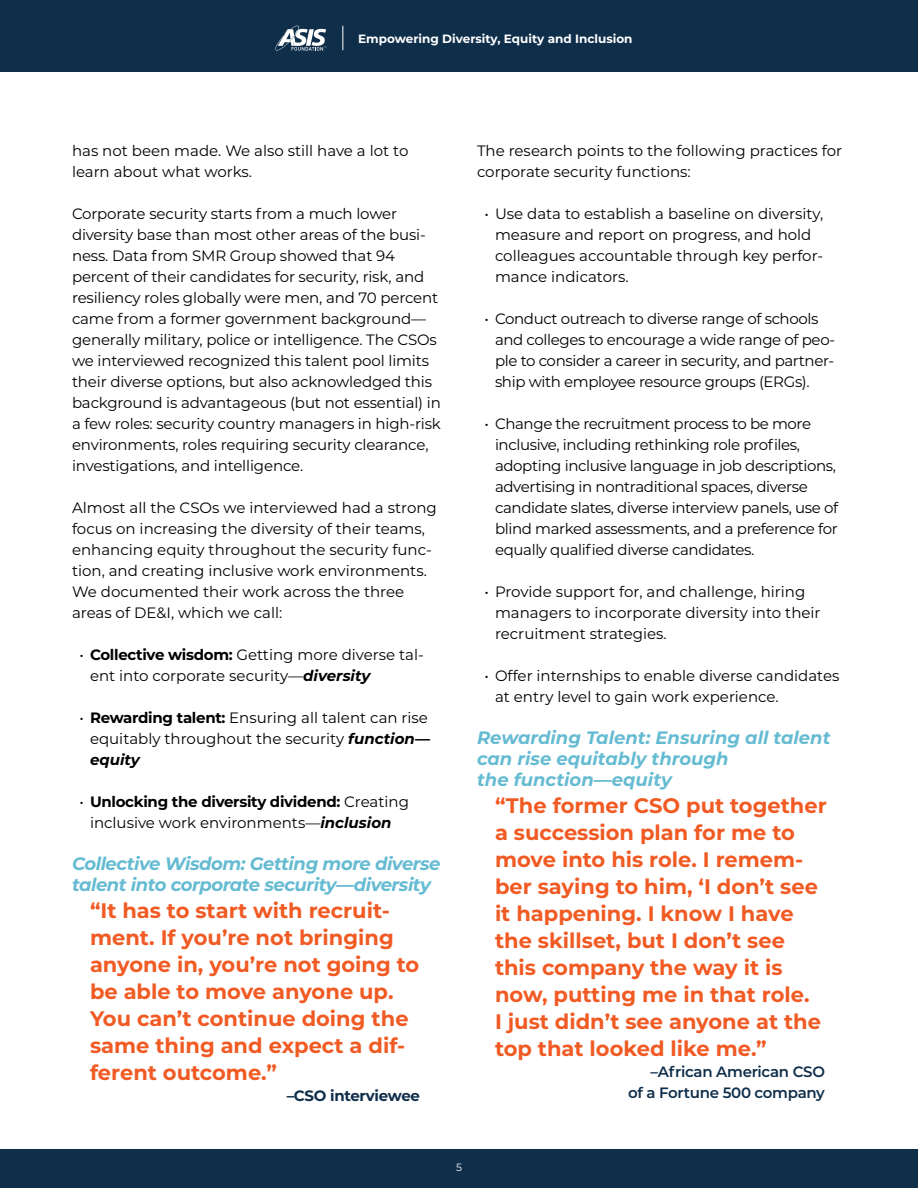
<style>
.page{position:relative;width:918px;height:1188px;background:#fff}
.page>*{position:absolute;margin:0;border:0;box-sizing:border-box;transform-origin:0 0}
.t1{font:700 21px/27px "Montserrat";color:#f15a23}
.t2{font:italic 700 18px/21px "Montserrat";color:#65bbd2}
.t3{font:italic 700 18px/21px "Montserrat";letter-spacing:-.02em;color:#65bbd2}
.t4{font:15px/21px "Montserrat";letter-spacing:-.01em;color:#000}
.t5{font:600 15px/21px "Montserrat";letter-spacing:-.02em;color:#0f2e4a;text-align:right}
.t6{font:700 15px "Montserrat";letter-spacing:-.02em;color:#0f2e4a}
.t7{font:700 12px "Montserrat";color:#fff}
.t8{font:10.5px "Montserrat";color:#fff}
.s1{font-weight:700}
.s2{font-weight:700;font-style:italic}
</style>
<div class="page">
<div style="left:0;top:1149px;width:918px;height:39px;background:#0f2e4a"></div>
<div style="left:0;top:0;width:918px;height:72px;background:#0f2e4a"></div>
<svg style="left:275px;top:26px;width:51px;height:25px"></svg>
<svg style="left:342px;top:26px;width:1px;height:24px"></svg>
<p class="t7" style="left:358px;top:30px;width:276px">Empowering Diversity, Equity and Inclusion</p>
<p class="t4" style="left:72px;top:140px;width:338px">has not been made. We also still have a lot to learn about what works.</p>
<p class="t4" style="left:72px;top:203px;width:371px">Corporate security starts from a much lower diversity base than most other areas of the busi&shy;ness. Data from SMR Group showed that 94 percent of their candidates for security, risk, and resiliency roles globally were men, and 70 percent came from a former government background— generally military, police or intelligence. The CSOs we interviewed recognized this talent pool limits their diverse options, but also acknowledged this background is advantageous (but not essential) in a few roles: security country managers in high-risk environments, roles requiring security clearance, investigations, and intelligence.</p>
<p class="t4" style="left:72px;top:497px;width:366px">Almost all the CSOs we interviewed had a strong focus on increasing the diversity of their teams, enhancing equity throughout the security func&shy;tion, and creating inclusive work environments.<br>We documented their work across the three areas of DE&amp;I, which we call:</p>
<p class="t4" style="left:90px;top:644px;width:335px;text-indent:-10px">• <span class="s1">Collective wisdom:</span> Getting more diverse tal&shy;ent into corporate security—<span class="s2">diversity</span></p>
<p class="t4" style="left:90px;top:707px;width:342px;text-indent:-10px">• <span class="s1">Rewarding talent:</span> Ensuring all talent can rise equitably throughout the security <span class="s2">function— equity</span></p>
<p class="t4" style="left:80px;top:791px;width:331px;text-align:center">• <span class="s1">Unlocking the diversity dividend:</span> Creating inclusive work environments—<span class="s2">inclusion</span></p>
<p class="t3" style="left:72px;top:852px;width:370px">Collective Wisdom: Getting more diverse talent into corporate security—diversity</p>
<h1 class="t1" style="left:90px;top:896px;width:331px">“It has to start with recruit&shy;ment. If you’re not bringing anyone in, you’re not going to be able to move anyone up.<br>You can’t continue doing the same thing and expect a dif&shy;ferent outcome.”</h1>
<p class="t6" style="left:287px;top:1085px;width:135px">–CSO interviewee</p>
<p class="t4" style="left:477px;top:140px;width:367px">The research points to the following practices for corporate security functions:</p>
<p class="t4" style="left:495px;top:203px;width:330px;text-indent:-10px">• Use data to establish a baseline on diversity, measure and report on progress, and hold colleagues accountable through key perfor&shy;mance indicators.</p>
<p class="t4" style="left:495px;top:308px;width:342px;text-indent:-10px">• Conduct outreach to diverse range of schools and colleges to encourage a wide range of peo&shy;ple to consider a career in security, and partner&shy;ship with employee resource groups (ERGs).</p>
<p class="t4" style="left:495px;top:413px;width:345px;text-indent:-10px">• Change the recruitment process to be more inclusive, including rethinking role profiles, adopting inclusive language in job descriptions, advertising in nontraditional spaces, diverse candidate slates, diverse interview panels, use of blind marked assessments, and a preference for equally qualified diverse candidates.</p>
<p class="t4" style="left:495px;top:581px;width:327px;text-indent:-10px">• Provide support for, and challenge, hiring managers to incorporate diversity into their recruitment strategies.</p>
<p class="t4" style="left:495px;top:665px;width:346px;text-indent:-10px">• Offer internships to enable diverse candidates at entry level to gain work experience.</p>
<p class="t2" style="left:477px;top:726px;width:355px">Rewarding Talent: Ensuring all talent can rise equitably through<br>the function—equity</p>
<p class="t1" style="left:495px;top:791px;width:333px">“The former CSO put together a succession plan for me to move into his role. I remem&shy;ber saying to him, ‘I don’t see it happening. I know I have the skillset, but I don’t see this company the way it is now, putting me in that role.<br>I just didn’t see anyone at the top that looked like me.”</p>
<p class="t5" style="left:628px;top:1061px;width:198px">–African American CSO<br>of a Fortune 500 company</p>
<p class="t8" style="left:456px;top:1161px;width:7px">5</p>
</div>
